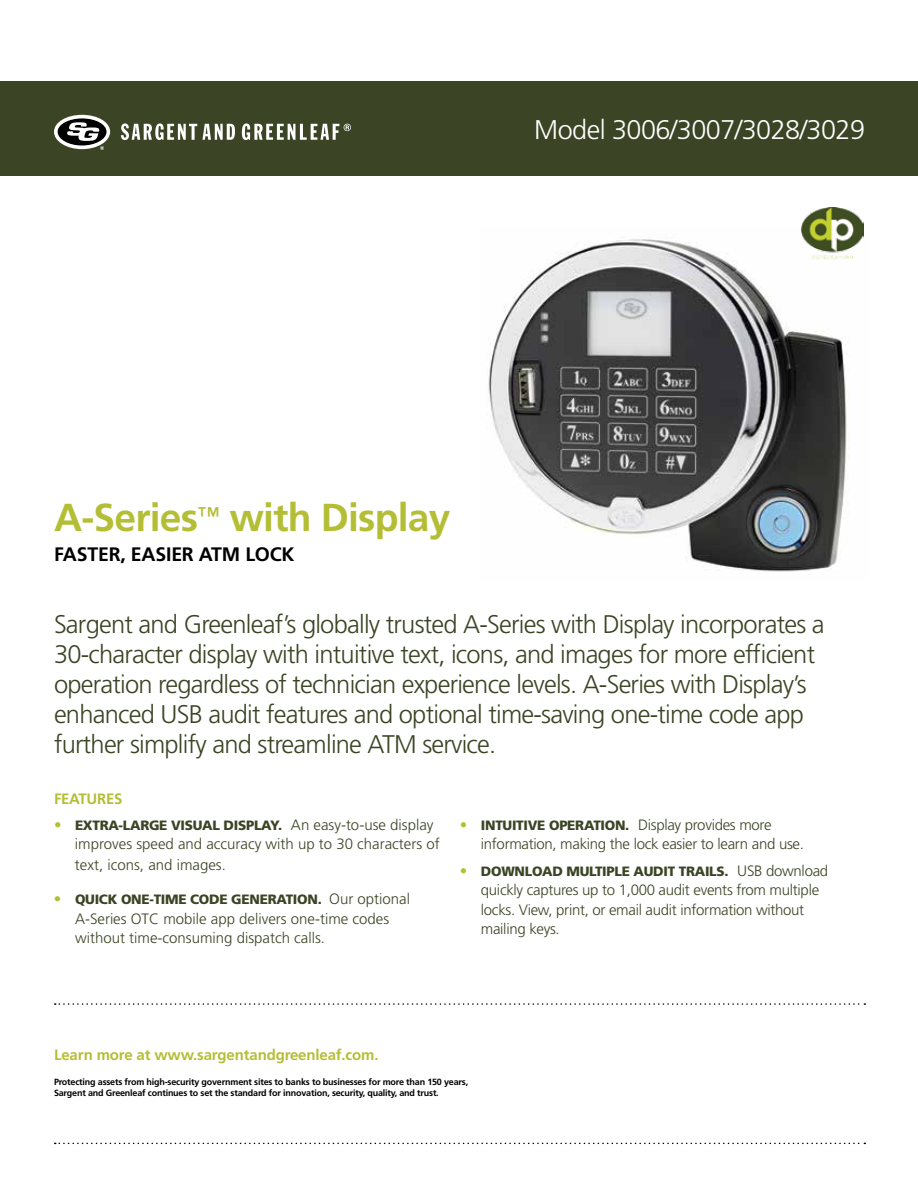
<style>
.page{position:relative;width:918px;height:1188px;background:#fff}
.page>*{position:absolute;margin:0;border:0;box-sizing:border-box;transform-origin:0 0}
.t1{font:700 39px "Frutiger LT Std";letter-spacing:-.02em;color:#b4be35}
.t2{font:300 27px "Frutiger LT Std";letter-spacing:-.02em;color:#fff}
.t3{font:300 25.5px/30px "Frutiger LT Std";letter-spacing:-.03em;color:#3b4424}
.t4{font:700 19.5px "Frutiger LT Std";letter-spacing:-.01em;color:#000}
.t5{font:300 15px/19.5px "Frutiger LT Std";letter-spacing:-.02em;color:#3b4424}
.t6{font:300 15px/21px "Frutiger LT Std";color:#3b4424}
.t7{font:700 15px "Frutiger LT Std";letter-spacing:-.01em;color:#b4be35}
.t8{font:900 13.5px "Frutiger LT Std";letter-spacing:-.02em;color:#3b4424}
.t9{font:700 9px/10.5px "Frutiger LT Std";letter-spacing:-.02em;color:#000}
.s1{font-weight:300;font-size:15px;color:#b4be35}
.s2{font-weight:300;font-size:15px}
</style>
<div class="page">
<img style="left:488px;top:227px;width:359px;height:345px">
<div style="left:0;top:81px;width:918px;height:95px;background:#3b4424"></div>
<svg style="left:54px;top:115px;width:56px;height:35px"></svg>
<svg style="left:121px;top:123px;width:114px;height:17px"></svg>
<svg style="left:242px;top:123px;width:109px;height:17px"></svg>
<svg style="left:55px;top:1143px;width:810px;height:1px"></svg>
<svg style="left:55px;top:1003px;width:810px;height:2px"></svg>
<img style="left:802px;top:207px;width:62px;height:52px">
<p class="t2" style="left:534px;top:114px;width:332px">Model 3006/3007/3028/3029</p>
<h1 class="t1" style="left:54px;top:495px;width:398px">A-Series<sup>™</sup> with Display</h1>
<p class="t4" style="left:54px;top:542px;width:242px">FASTER, EASIER ATM LOCK</p>
<p class="t3" style="left:54px;top:609px;width:772px">Sargent and Greenleaf’s globally trusted A-Series with Display incorporates a 30-character display with intuitive text, icons, and images for more efficient operation regardless of technician experience levels. A-Series with Display’s enhanced USB audit features and optional time-saving one-time code app further simplify and streamline ATM service.</p>
<p class="t7" style="left:54px;top:790px;width:70px">FEATURES</p>
<p class="t8" style="left:54px;top:817px;width:381px"><span class="s1">•</span> EXTRA-LARGE VISUAL DISPLAY. <span class="s2">An easy-to-use display</span></p>
<p class="t6" style="left:75px;top:834px;width:366px">improves speed and accuracy with up to 30 characters of text, icons, and images.</p>
<p class="t8" style="left:54px;top:891px;width:358px"><span class="s1">•</span> QUICK ONE-TIME CODE GENERATION. <span class="s2">Our optional</span></p>
<p class="t6" style="left:75px;top:909px;width:316px;line-height:19.5px">A-Series OTC mobile app delivers one-time codes without time-consuming dispatch calls.</p>
<p class="t8" style="left:460px;top:817px;width:313px"><span class="s1">•</span> INTUITIVE OPERATION. <span class="s2">Display provides more</span></p>
<p class="t5" style="left:481px;top:835px;width:325px">information, making the lock easier to learn and use.</p>
<p class="t8" style="left:460px;top:863px;width:370px"><span class="s1">•</span> DOWNLOAD MULTIPLE AUDIT TRAILS. <span class="s2">USB download</span></p>
<p class="t5" style="left:481px;top:880px;width:340px">quickly captures up to 1,000 audit events from multiple locks. View, print, or email audit information without mailing keys.</p>
<p class="t7" style="left:54px;top:1046px;width:326px">Learn more at www.sargentandgreenleaf.com.</p>
<p class="t9" style="left:54px;top:1077px;width:416px">Protecting assets from high-security government sites to banks to businesses for more than 150 years,<br>Sargent and Greenleaf continues to set the standard for innovation, security, quality, and trust.</p>
</div>
